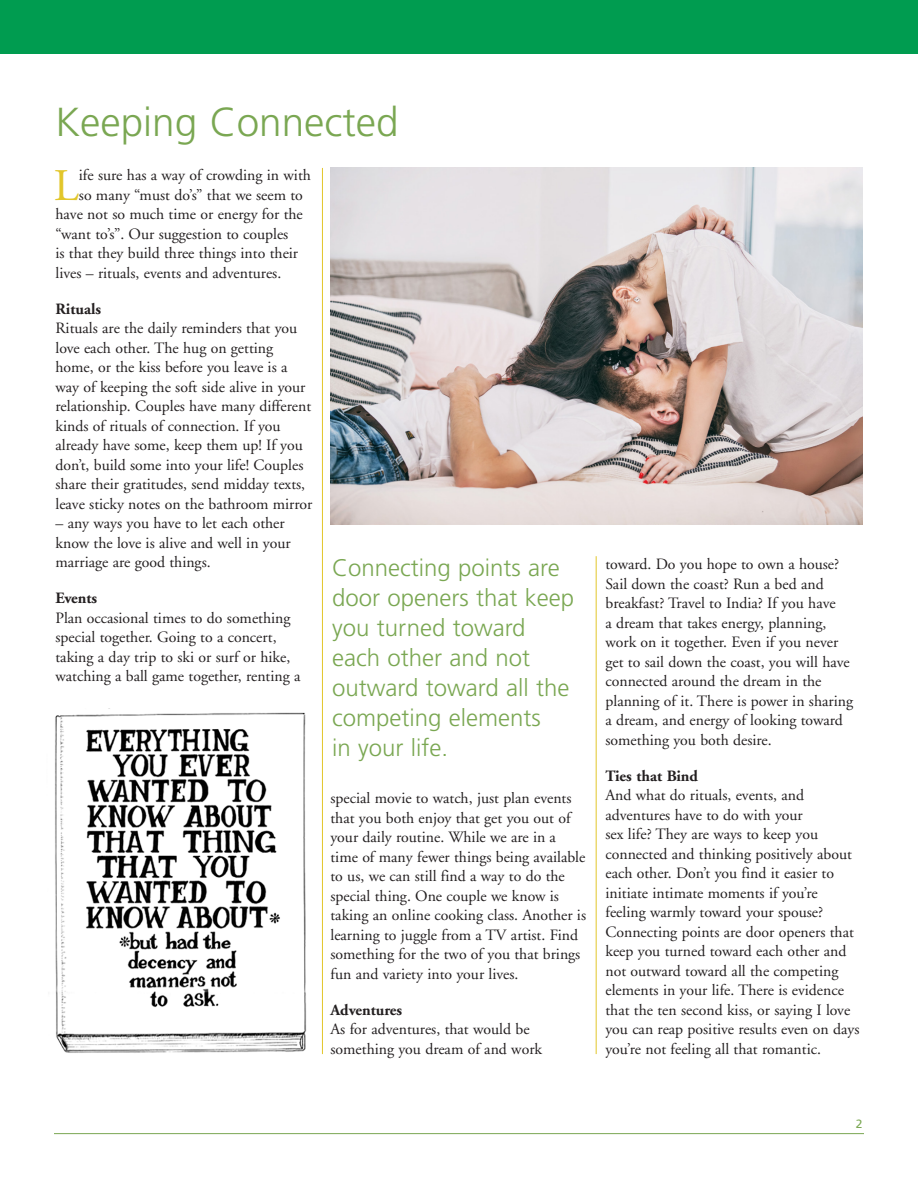
<style>
.page{position:relative;width:918px;height:1188px;background:#fff}
.page>*{position:absolute;margin:0;border:0;box-sizing:border-box;transform-origin:0 0}
.t1{font:45.15px "Adobe Garamond";color:#e2c62a}
.t2{font:300 40.5px "Frutiger";color:#7aa752}
.t3{font:300 24px/30px "Frutiger LT Std";color:#7aa752}
.t4{font:15.75px/19.5px "Adobe Garamond";color:#231f20}
.t5{font:700 15.75px "Adobe Garamond";color:#231f20}
.t6{font:12px "Frutiger";color:#7aa752}
</style>
<div class="page">
<div style="left:0;top:0;width:918px;height:54px;background:#009c50"></div>
<hr style="left:54px;top:1133px;width:810px;height:1px;background:#7aa752">
<hr style="left:596px;top:556px;width:1px;height:498px;background:#e2c62a">
<hr style="left:322px;top:168px;width:1px;height:886px;background:#e2c62a">
<img style="left:330px;top:167px;width:532px;height:358px">
<img style="left:55px;top:708px;width:252px;height:345px">
<p class="t2" style="left:56px;top:99px;width:345px">Keeping Connected</p>
<p class="t1" style="left:54px;top:161px;width:26px">L</p>
<p class="t4" style="left:79px;top:166px;width:234px">ife sure has a way of crowding in with</p>
<p class="t4" style="left:79px;top:185px;width:226px">so many “must do’s” that we seem to</p>
<p class="t4" style="left:55px;top:205px;width:249px">have not so much time or energy for the</p>
<p class="t4" style="left:55px;top:224px;width:234px">“want to’s”. Our suggestion to couples</p>
<p class="t4" style="left:55px;top:244px;width:244px">is that they build three things into their</p>
<p class="t4" style="left:55px;top:263px;width:227px">lives – rituals, events and adventures.</p>
<p class="t5" style="left:55px;top:300px;width:47px">Rituals</p>
<p class="t4" style="left:55px;top:319px;width:258px">Rituals are the daily reminders that you love each other. The hug on getting home, or the kiss before you leave is a way of keeping the soft side alive in your relationship. Couples have many different kinds of rituals of connection. If you already have some, keep them up! If you don’t, build some into your life! Couples share their gratitudes, send midday texts, leave sticky notes on the bathroom mirror</p>
<p class="t4" style="left:55px;top:514px;width:237px">– any ways you have to let each other know the love is alive and well in your marriage are good things.</p>
<p class="t5" style="left:55px;top:590px;width:43px">Events</p>
<p class="t4" style="left:55px;top:608px;width:247px">Plan occasional times to do something special together. Going to a concert, taking a day trip to ski or surf or hike, watching a ball game together, renting a</p>
<p class="t3" style="left:332px;top:553px;width:244px">Connecting points are door openers that keep you turned toward each other and not outward toward all the competing elements<br>in your life.</p>
<p class="t4" style="left:330px;top:789px;width:257px">special movie to watch, just plan events that you both enjoy that get you out of your daily routine. While we are in a time of many fewer things being available to us, we can still find a way to do the special thing. One couple we know is taking an online cooking class. Another is learning to juggle from a TV artist. Find something for the two of you that brings fun and variety into your lives.</p>
<p class="t5" style="left:330px;top:1001px;width:73px">Adventures</p>
<p class="t4" style="left:330px;top:1020px;width:213px">As for adventures, that would be something you dream of and work</p>
<p class="t4" style="left:605px;top:555px;width:249px">toward. Do you hope to own a house?<br>Sail down the coast? Run a bed and breakfast? Travel to India? If you have<br>a dream that takes energy, planning, work on it together. Even if you never get to sail down the coast, you will have connected around the dream in the planning of it. There is power in sharing a dream, and energy of looking toward something you both desire.</p>
<p class="t5" style="left:605px;top:767px;width:94px">Ties that Bind</p>
<p class="t4" style="left:605px;top:786px;width:256px">And what do rituals, events, and adventures have to do with your<br>sex life? They are ways to keep you connected and thinking positively about each other. Don’t you find it easier to initiate intimate moments if you’re feeling warmly toward your spouse?<br>Connecting points are door openers that keep you turned toward each other and not outward toward all the competing elements in your life. There is evidence that the ten second kiss, or saying I love you can reap positive results even on days you’re not feeling all that romantic.</p>
<p class="t6" style="left:856px;top:1117px;width:8px">2</p>
</div>
